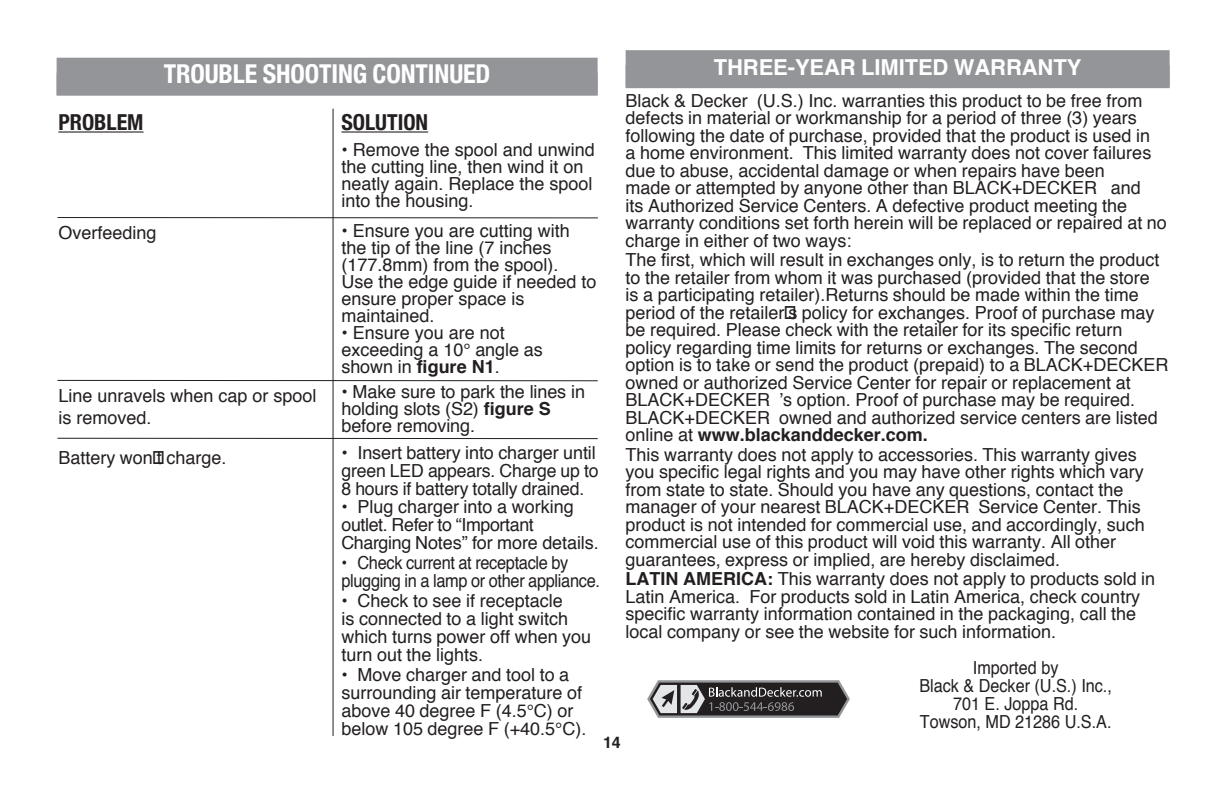
<style>
.page{position:relative;width:1224px;height:792px;background:#fff}
.page>*{position:absolute;margin:0;border:0;box-sizing:border-box;transform-origin:0 0}
.t1{font:700 condensed 26px "Helvetica Neue";letter-spacing:-.005em;color:#fff}
.t2{font:700 22px "Helvetica";letter-spacing:-.005em;color:#fff}
.t3{font:700 condensed 22px "Helvetica Neue";color:#231f20}
.t4{font:18px/17.4px "Helvetica";color:#231f20}
.t5{font:18px/18px "Helvetica";color:#231f20;text-align:center;scale:.9 1}
.t6{font:18px/18px "Helvetica";letter-spacing:-.02em;color:#231f20;scale:.91 1}
.t7{font:700 16px "Helvetica";color:#231f20}
.s1{font-weight:700}
</style>
<div class="page">
<div style="left:57px;top:58px;width:541px;height:38px;background:#939598"></div>
<div style="left:626px;top:50px;width:544px;height:38px;background:#939598"></div>
<svg style="left:647px;top:680px;width:203px;height:38px;background:#646263"></svg>
<hr style="left:58px;top:131px;width:86px;height:2px;background:#231f20">
<hr style="left:341px;top:131px;width:87px;height:2px;background:#231f20">
<hr style="left:58px;top:217px;width:540px;height:1px;background:#231f20">
<hr style="left:333px;top:109px;width:1px;height:627px;background:#231f20">
<hr style="left:57px;top:380px;width:541px;height:1px;background:#231f20">
<hr style="left:57px;top:438px;width:541px;height:1px;background:#231f20">
<p class="t2" style="left:714px;top:50px;width:112px">THREE-Year</p>
<p class="t2" style="left:861px;top:50px;width:130px">LIMITED Warranty</p>
<p class="t4" style="left:626px;top:92px;width:527px">Black &amp; Decker (U.S.) Inc. warranties this product to be free from defects in material or workmanship for a period of three (3) years following the date of purchase, provided that the product is used in a home environment. This limited warranty does not cover failures due to abuse, accidental damage or when repairs have been made or attempted by anyone other than Black+Decker</p>
<h1 class="t1" style="left:164px;top:58px;width:326px">TROUBLE SHOOTING CONTINUED</h1>
<p class="t3" style="left:58px;top:109px;width:87px">PROBLEM</p>
<p class="t3" style="left:341px;top:109px;width:88px">SOLUTION</p>
<p class="t4" style="left:341px;top:142px;width:255px">• Remove the spool and unwind the cutting line, then wind it on neatly again. Replace the spool into the housing.</p>
<p class="t4" style="left:341px;top:223px;width:257px">• Ensure you are cutting with the tip of the line (7 inches (177.8mm) from the spool).<br>Use the edge guide if needed to ensure proper space is maintained.</p>
<p class="t4" style="left:341px;top:325px;width:203px">• Ensure you are not exceeding a 10° angle as shown in <span class="s1">figure N1</span>.</p>
<p class="t4" style="left:341px;top:384px;width:245px">• Make sure to park the lines in holding slots (S2) <span class="s1">figure S </span>before removing.</p>
<p class="t4" style="left:341px;top:444px;width:259px;line-height:18px">• Insert battery into charger until green LED appears. Charge up to<br>8 hours if battery totally drained.</p>
<p class="t4" style="left:341px;top:498px;width:259px;line-height:18px">• Plug charger into a working outlet. Refer to “Important<br>Charging Notes” for more details.</p>
<p class="t6" style="left:341px;top:554px;width:286px">• Check current at receptacle by plugging in a lamp or other appliance.</p>
<p class="t4" style="left:341px;top:592px;width:251px;line-height:18px">• Check to see if receptacle<br>is connected to a light switch which turns power off when you turn out the lights.</p>
<p class="t4" style="left:341px;top:666px;width:247px;line-height:18px">• Move charger and tool to a surrounding air temperature of above 40 degree F (4.5°C) or below 105 degree F (+40.5°C).</p>
<p class="t5" style="left:919px;top:659px;width:216px">Imported by<br>Black &amp; Decker (U.S.) Inc.,<br>701 E. Joppa Rd.<br>Towson, MD 21286 U.S.A.</p>
<p class="t4" style="left:626px;top:180px;width:543px;text-indent:485px">and<br>its Authorized Service Centers. A defective product meeting the warranty conditions set forth herein will be replaced or repaired at no charge in either of two ways:</p>
<p class="t4" style="left:626px;top:252px;width:535px">The first, which will result in exchanges only, is to return the product to the retailer from whom it was purchased (provided that the store is a participating retailer).Returns should be made within the time period of the retailer’s policy for exchanges. Proof of purchase may be required. Please check with the retailer for its specific return policy regarding time limits for returns or exchanges. The second option is to take or send the product (prepaid) to a Black+Decker owned or authorized Service Center for repair or replacement at Black+Decker</p>
<p class="t4" style="left:58px;top:225px;width:100px">Overfeeding</p>
<p class="t4" style="left:58px;top:385px;width:260px;line-height:22px">Line unravels when cap or spool is removed.</p>
<p class="t4" style="left:58px;top:449px;width:170px">Battery won’t charge.</p>
<p class="t4" style="left:779px;top:392px;width:358px">’s option. Proof of purchase may be required.</p>
<p class="t4" style="left:626px;top:409px;width:96px">Black+Decker</p>
<p class="t4" style="left:626px;top:409px;width:534px;text-indent:154px">owned and authorized service centers are listed online at <span class="s1">www.blackanddecker.com.</span></p>
<p class="t4" style="left:626px;top:446px;width:520px">This warranty does not apply to accessories. This warranty gives you specific legal rights and you may have other rights which vary from state to state. Should you have any questions, contact the manager of your nearest Black+Decker</p>
<p class="t4" style="left:626px;top:499px;width:521px;text-indent:353px">Service Center. This product is not intended for commercial use, and accordingly, such commercial use of this product will void this warranty. All other guarantees, express or implied, are hereby disclaimed.</p>
<p class="t4" style="left:626px;top:571px;width:531px"><span class="s1">LATIN AMERICA:</span> This warranty does not apply to products sold in Latin America. For products sold in Latin America, check country specific warranty information contained in the packaging, call the local company or see the website for such information.</p>
<p class="t7" style="left:603px;top:729px;width:19px">14</p>
</div>
